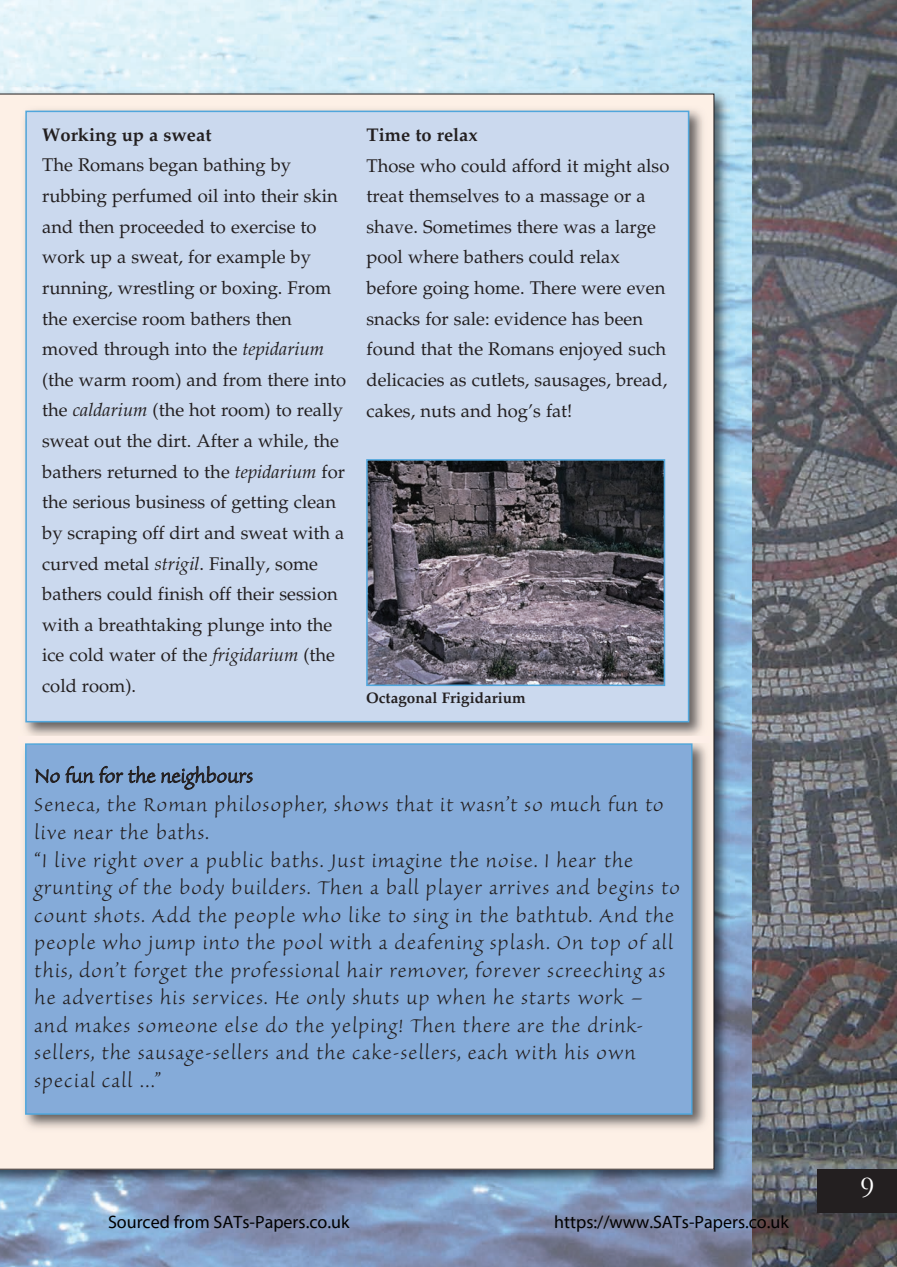
<style>
.page{position:relative;width:897px;height:1267px;background:#fff}
.page>*{position:absolute;margin:0;border:0;box-sizing:border-box;transform-origin:0 0}
.t1{font:30.6px "Garamond";color:#fff}
.t2{font:300 24.45px/27.8px "Sanvito Pro";letter-spacing:.04em;color:#231f20}
.t3{font:18.3px/30.6px "Palatino";color:#231f20}
.t4{font:18px "Myriad Pro";color:#000}
.t5{font:700 15.3px "Palatino";color:#231f20}
.s1{font-weight:700}
.s2{font-style:italic}
</style>
<div class="page">
<img style="left:0;top:0;width:752px;height:1266px">
<img style="left:0;top:87px;width:734px;height:1102px">
<div style="left:0;top:94px;width:714px;height:1075px;background:#fdf0e6"></div>
<img style="left:19px;top:104px;width:690px;height:632px">
<div style="left:27px;top:112px;width:660px;height:609px;background:#cbd9ee"></div>
<img style="left:19px;top:736px;width:693px;height:398px">
<div style="left:19px;top:736px;width:690px;height:6px;background:#fdefe8"></div>
<div style="left:27px;top:745px;width:664px;height:368px;background:#85abd9"></div>
<div style="left:25px;top:743px;width:667px;height:371px;border:2px solid #50a6dc"></div>
<svg style="left:36px;top:765px;width:217px;height:25px"></svg>
<img style="left:752px;top:0;width:144px;height:1266px">
<img style="left:369px;top:462px;width:293px;height:221px">
<div style="left:366px;top:459px;width:299px;height:227px;border:2px solid #50a6dc"></div>
<div style="left:817px;top:1169px;width:79px;height:43px;background:#231f20"></div>
<p class="t3" style="left:42px;top:120px;width:305px"><span class="s1">Working up a sweat<br></span>The Romans began bathing by rubbing perfumed oil into their skin and then proceeded to exercise to work up a sweat, for example by running, wrestling or boxing. From the exercise room bathers then moved through into the <span class="s2">tepidarium </span>(the warm room) and from there into the <span class="s2">caldarium</span> (the hot room) to really sweat out the dirt. After a while, the bathers returned to the <span class="s2">tepidarium</span> for the serious business of getting clean by scraping off dirt and sweat with a curved metal <span class="s2">strigil</span>. Finally, some bathers could finish off their session with a breathtaking plunge into the ice cold water of the <span class="s2">frigidarium</span> (the cold room).</p>
<p class="t3" style="left:366px;top:120px;width:304px"><span class="s1">Time to relax<br></span>Those who could afford it might also treat themselves to a massage or a shave. Sometimes there was a large pool where bathers could relax before going home. There were even snacks for sale: evidence has been found that the Romans enjoyed such delicacies as cutlets, sausages, bread, cakes, nuts and hog’s fat!</p>
<p class="t5" style="left:366px;top:689px;width:161px">Octagonal Frigidarium</p>
<p class="t2" style="left:34px;top:762px;width:647px">No fun for the neighbours<br>Seneca, the Roman philosopher, shows that it wasn’t so much fun to live near the baths.<br>“I live right over a public baths. Just imagine the noise. I hear the grunting of the body builders. Then a ball player arrives and begins to count shots. Add the people who like to sing in the bathtub. And the people who jump into the pool with a deafening splash. On top of all this, don’t forget the professional hair remover, forever screeching as he advertises his services. He only shuts up when he starts work – and makes someone else do the yelping! Then there are the drink&shy;sellers, the sausage-sellers and the cake-sellers, each with his own special call …”</p>
<p class="t4" style="left:108px;top:1210px;width:243px">Sourced from SATs-Papers.co.uk</p>
<p class="t4" style="left:554px;top:1210px;width:236px">https://www.SATs-Papers.co.uk</p>
<p class="t1" style="left:860px;top:1166px;width:16px">9</p>
</div>
